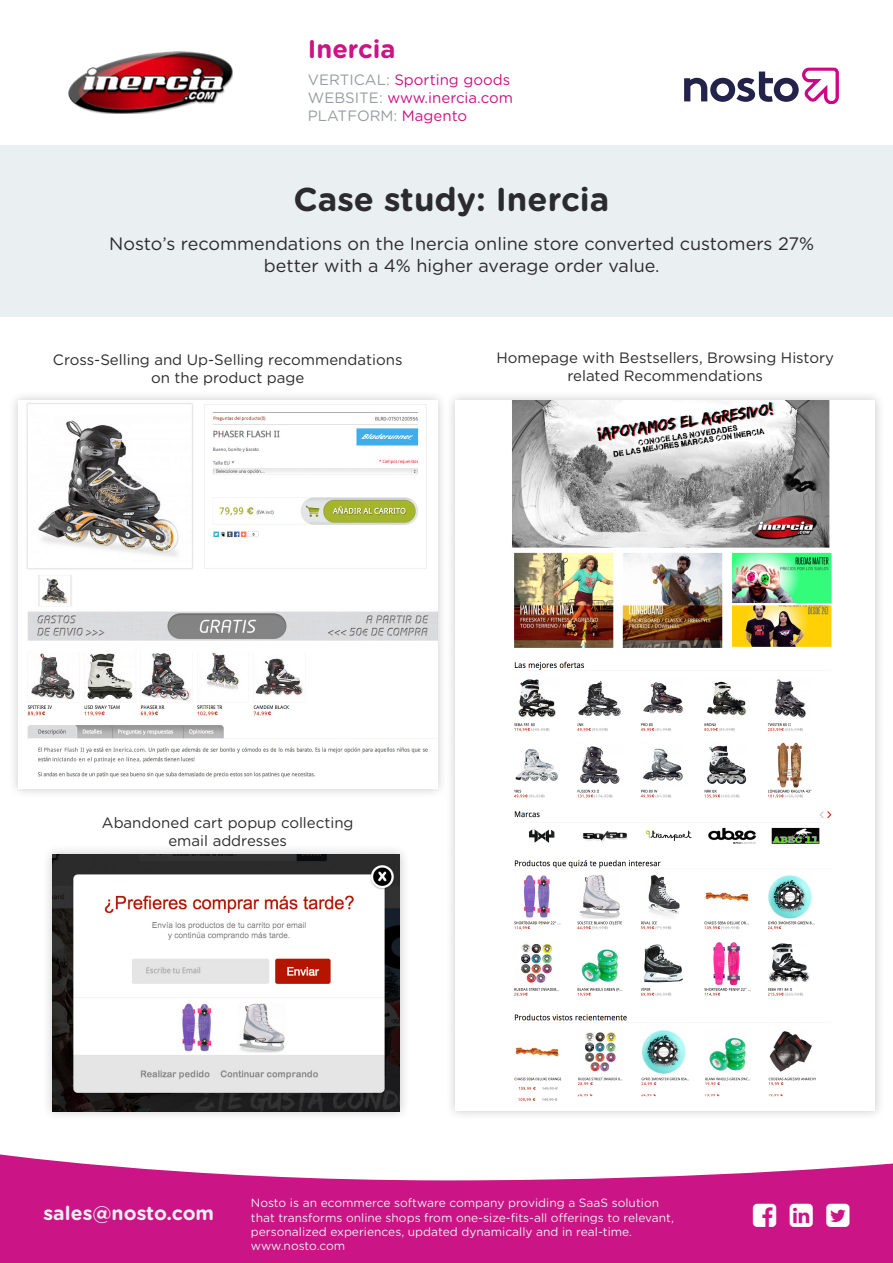
<style>
.page{position:relative;width:893px;height:1263px;background:#fff}
.page>*{position:absolute;margin:0;border:0;box-sizing:border-box;transform-origin:0 0}
.Buble_top{font:700 33px "Gotham Rounded";color:#2b2b2d}
.t1{font:700 25.5px "Gotham Rounded";color:#cb1485}
.t2{font:700 19.5px "Gotham Rounded";color:#eaeff2}
.Buble_top-2{font:18px/21.6px "Gotham Rounded";color:#2b2b2d;text-align:center}
.Buble_top-3{font:15px/18px "Gotham Rounded";color:#2b2b2d;text-align:center}
.t3{font:15px/18px "Gotham Rounded";color:#cb1485}
.Paragraph{font:15px/18px "Gotham";color:#2b2b2d;text-align:center}
.t4{font:12px/14.4px "Gotham Rounded";color:#eaeff2}
.s1{color:#999da1}
</style>
<div class="page">
<svg style="left:0;top:1154px;width:893px;height:109px;fill:#cb1485"></svg>
<img style="left:68px;top:51px;width:164px;height:63px">
<svg style="left:684px;top:67px;width:155px;height:37px"></svg>
<div style="left:0;top:145px;width:893px;height:172px;background:#eaeff2"></div>
<div style="left:8px;top:391px;width:439px;height:408px;background:#231f20;opacity:.24"></div>
<img style="left:18px;top:401px;width:419px;height:388px">
<div style="left:445px;top:391px;width:440px;height:730px;background:#231f20;opacity:.24"></div>
<img style="left:455px;top:401px;width:420px;height:710px">
<div style="left:42px;top:844px;width:368px;height:277px;background:#231f20;opacity:.24"></div>
<img style="left:52px;top:854px;width:348px;height:257px">
<svg style="left:753px;top:1203px;width:23px;height:23px"></svg>
<svg style="left:790px;top:1203px;width:23px;height:23px"></svg>
<svg style="left:826px;top:1203px;width:23px;height:23px"></svg>
<h2 class="t1" style="left:308px;top:30px;width:89px">Inercia</h2>
<p class="t3" style="left:308px;top:70px;width:207px"><span class="s1">VERTICAL:</span> Sporting goods<br><span class="s1">WEBSITE:</span> www.inercia.com<br><span class="s1">PLATFORM:</span> Magento</p>
<p class="Buble_top" style="left:293px;top:175px;width:317px">Case study: Inercia</p>
<p class="Buble_top-2" style="left:109px;top:232px;width:706px">Nosto’s recommendations on the Inercia online store converted customers 27% better with a 4% higher average order value.</p>
<p class="Buble_top-3" style="left:53px;top:350px;width:351px">Cross-Selling and Up-Selling recommendations on the product page</p>
<p class="Paragraph" style="left:496px;top:348px;width:339px">Homepage with Bestsellers, Browsing History related Recommendations</p>
<p class="Buble_top-3" style="left:102px;top:813px;width:253px">Abandoned cart popup collecting email addresses</p>
<h3 class="t2" style="left:44px;top:1199px;width:172px">sales@nosto.com</h3>
<p class="t4" style="left:251px;top:1195px;width:425px">Nosto is an ecommerce software company providing a SaaS solution that transforms online shops from one-size-fits-all offerings to relevant, personalized experiences, updated dynamically and in real-time. www.nosto.com</p>
</div>
